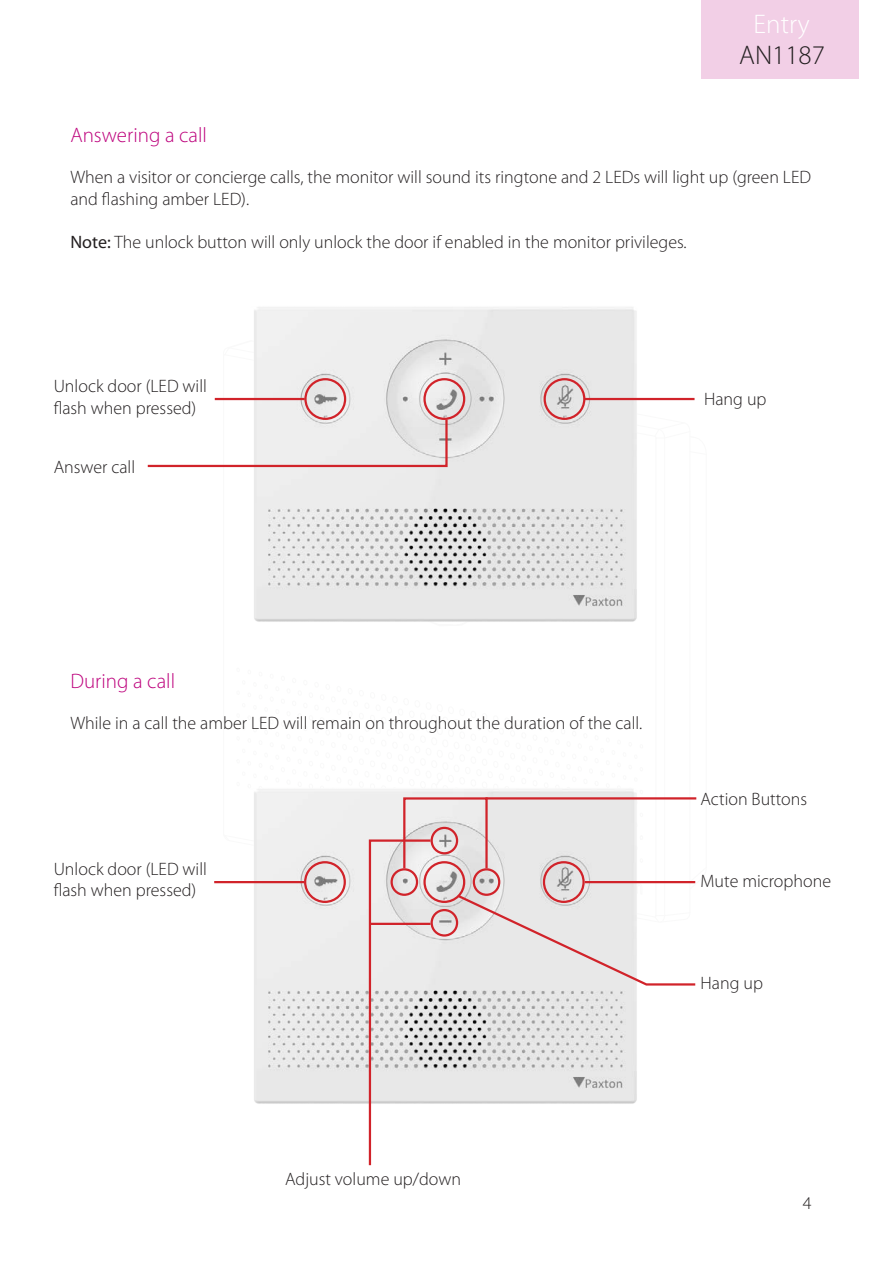
<style>
.page{position:relative;width:893px;height:1263px;background:#fff}
.page>*{position:absolute;margin:0;border:0;box-sizing:border-box;transform-origin:0 0}
.t1{font:300 27px "Myriad Pro";color:#231f20}
.t2{font:300 27px "Myriad Pro";color:#fff}
.Section_title{font:300 21px "Myriad Pro";color:#bd037d}
.Text{font:300 18px/21.6px "Myriad Pro";color:#231f20}
.s1{font-weight:400}
</style>
<div class="page">
<div style="left:702px;top:0;width:157px;height:79px;background:#f2cfe6"></div>
<img style="left:247px;top:307px;width:399px;height:100px">
<div style="left:304px;top:378px;width:42px;height:42px;border:2px solid #d1232a;border-radius:50%"></div>
<div style="left:423px;top:378px;width:42px;height:42px;border:2px solid #d1232a;border-radius:50%"></div>
<div style="left:544px;top:378px;width:41px;height:42px;border:2px solid #d1232a;border-radius:50%"></div>
<hr style="left:215px;top:398px;width:90px;height:2px;background:#d1232a">
<hr style="left:584px;top:398px;width:110px;height:2px;background:#d1232a">
<svg style="left:147px;top:407px;width:550px;height:759px"></svg>
<hr style="left:369px;top:923px;width:62px;height:2px;background:#d1232a">
<div style="left:403px;top:797px;width:85px;height:72px;border:2px solid #d1232a"></div>
<hr style="left:485px;top:797px;width:211px;height:2px;background:#d1232a">
<h1 class="t2" style="left:754px;top:8px;width:58px">Entry</h1>
<p class="Section_title" style="left:70px;top:122px;width:138px">Answering a call</p>
<h1 class="t1" style="left:739px;top:39px;width:87px">AN1187</h1>
<p class="Text" style="left:70px;top:166px;width:742px">When a visitor or concierge calls, the monitor will sound its ringtone and 2 LEDs will light up (green LED and flashing amber LED).</p>
<p class="Text" style="left:70px;top:231px;width:618px"><span class="s1">Note:</span> The unlock button will only unlock the door if enabled in the monitor privileges.</p>
<p class="Text" style="left:54px;top:375px;width:155px">Unlock door (LED will flash when pressed)</p>
<p class="Text" style="left:54px;top:456px;width:83px">Answer call</p>
<p class="Text" style="left:704px;top:388px;width:64px">Hang up</p>
<p class="Section_title" style="left:70px;top:668px;width:106px">During a call</p>
<p class="Text" style="left:70px;top:712px;width:573px">While in a call the amber LED will remain on throughout the duration of the call.</p>
<p class="Text" style="left:54px;top:858px;width:155px">Unlock door (LED will flash when pressed)</p>
<p class="Text" style="left:701px;top:788px;width:108px">Action Buttons</p>
<p class="Text" style="left:701px;top:870px;width:132px">Mute microphone</p>
<p class="Text" style="left:701px;top:972px;width:64px">Hang up</p>
<p class="Text" style="left:285px;top:1168px;width:177px">Adjust volume up/down</p>
<p class="Text" style="left:803px;top:1192px;width:10px">4</p>
</div>
